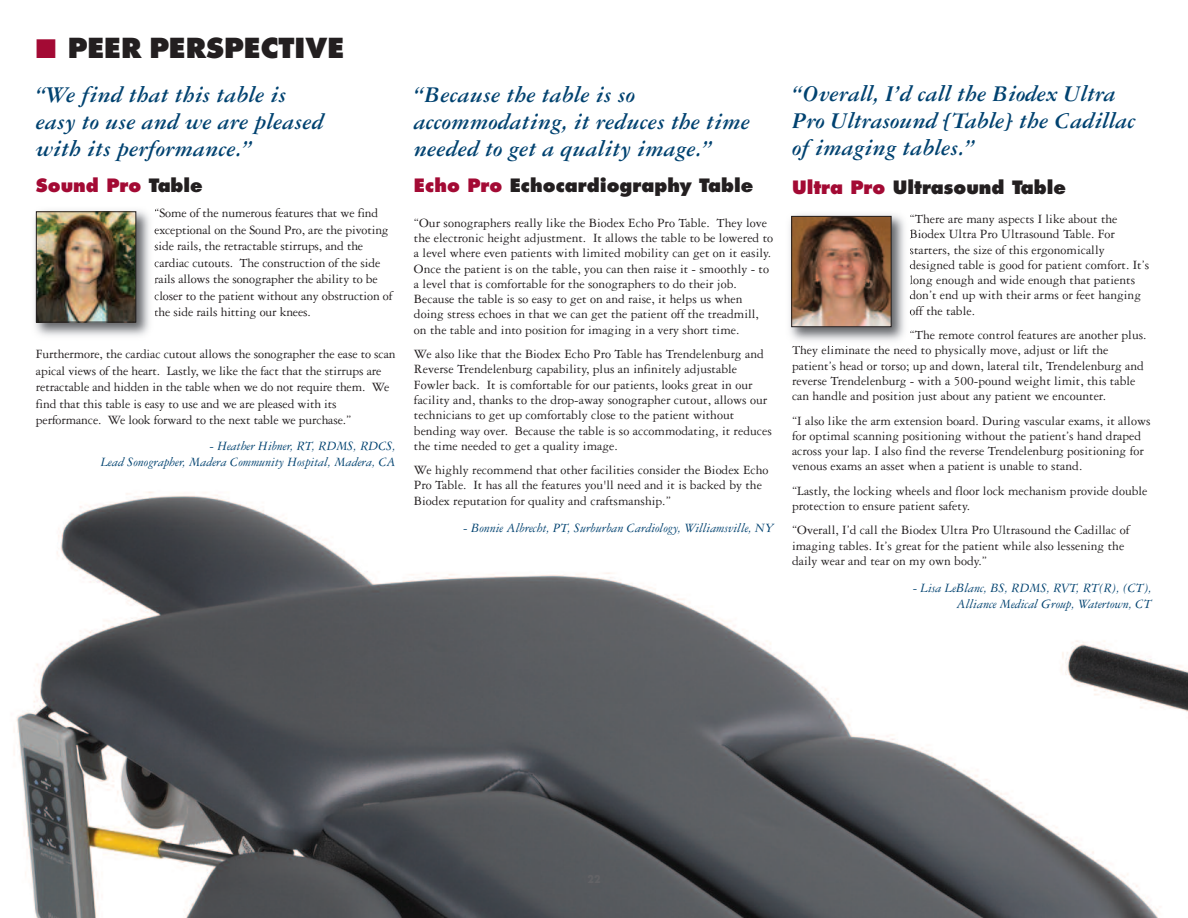
<style>
.page{position:relative;width:1188px;height:918px;background:#fff}
.page>*{position:absolute;margin:0;border:0;box-sizing:border-box;transform-origin:0 0}
.t1{font:800 27px "Futura";color:#231f20}
.t2{font:italic 700 24px/27px "Garamond Three";color:#004270}
.t3{font:800 18px "Futura";color:#231f20}
.t4{font:800 18px "Futura";color:#a30a34}
.t5{font:13.5px/15.3px "Garamond Three";color:#231f20}
.t6{font:italic 13.5px/16.5px "Garamond Three";color:#004270;text-align:right}
.s1{color:#a30a34}
.s2{color:#231f20}
</style>
<div class="page">
<img style="left:14px;top:491px;width:1174px;height:427px">
<img style="left:34px;top:210px;width:121px;height:126px">
<img style="left:38px;top:213px;width:96px;height:107px">
<div style="left:36px;top:211px;width:100px;height:111px;border:1px solid #231f20"></div>
<img style="left:789px;top:214px;width:122px;height:133px">
<img style="left:792px;top:346px;width:42px;height:1px">
<img style="left:793px;top:218px;width:97px;height:107px">
<div style="left:791px;top:216px;width:101px;height:111px;border:1px solid #231f20"></div>
<h1 class="t1" style="left:36px;top:36px;width:310px"><span class="s1">■</span> PEER PERSPECTIVE</h1>
<h2 class="t2" style="left:36px;top:83px;width:289px">“We find that this table is easy to use and we are pleased with its performance.”</h2>
<h3 class="t4" style="left:36px;top:177px;width:168px">Sound Pro <span class="s2">Table</span></h3>
<p class="t5" style="left:154px;top:206px;width:240px;line-height:16.5px">“Some of the numerous features that we find exceptional on the Sound Pro, are the pivoting side rails, the retractable stirrups, and the cardiac cutouts. The construction of the side rails allows the sonographer the ability to be closer to the patient without any obstruction of the side rails hitting our knees.</p>
<p class="t5" style="left:36px;top:347px;width:361px;line-height:16.5px">Furthermore, the cardiac cutout allows the sonographer the ease to scan apical views of the heart. Lastly, we like the fact that the stirrups are retractable and hidden in the table when we do not require them. We find that this table is easy to use and we are pleased with its performance. We look forward to the next table we purchase.”</p>
<p class="t6" style="left:101px;top:439px;width:297px">- Heather Hibner, RT, RDMS, RDCS,<br>Lead Sonographer, Madera Community Hospital, Madera, CA</p>
<h2 class="t2" style="left:414px;top:83px;width:338px">“Because the table is so accommodating, it reduces the time needed to get a quality image.”</h2>
<h3 class="t3" style="left:414px;top:177px;width:341px"><span class="s1">Echo Pro</span> Echocardiography Table</h3>
<p class="t5" style="left:414px;top:216px;width:361px">“Our sonographers really like the Biodex Echo Pro Table. They love the electronic height adjustment. It allows the table to be lowered to a level where even patients with limited mobility can get on it easily.<br>Once the patient is on the table, you can then raise it - smoothly - to a level that is comfortable for the sonographers to do their job.<br>Because the table is so easy to get on and raise, it helps us when doing stress echoes in that we can get the patient off the treadmill, on the table and into position for imaging in a very short time.</p>
<p class="t5" style="left:414px;top:348px;width:359px">We also like that the Biodex Echo Pro Table has Trendelenburg and Reverse Trendelenburg capability, plus an infinitely adjustable Fowler back. It is comfortable for our patients, looks great in our facility and, thanks to the drop-away sonographer cutout, allows our technicians to get up comfortably close to the patient without bending way over. Because the table is so accommodating, it reduces the time needed to get a quality image.</p>
<p class="t5" style="left:414px;top:464px;width:356px">We highly recommend that other facilities consider the Biodex Echo<br>Pro Table. It has all the features you'll need and it is backed by the<br>Biodex reputation for quality and craftsmanship.”</p>
<p class="t6" style="left:463px;top:521px;width:312px">- Bonnie Albrecht, PT, Surburban Cardiology, Williamsville, NY</p>
<h2 class="t2" style="left:792px;top:82px;width:345px">“Overall, I’d call the Biodex Ultra<br>Pro Ultrasound [Table] the Cadillac of imaging tables.”</h2>
<h3 class="t3" style="left:792px;top:180px;width:276px"><span class="s1">Ultra Pro</span> Ultrasound Table</h3>
<p class="t5" style="left:910px;top:212px;width:241px">“There are many aspects I like about the Biodex Ultra Pro Ultrasound Table. For starters, the size of this ergonomically designed table is good for patient comfort. It’s long enough and wide enough that patients don’t end up with their arms or feet hanging off the table.</p>
<p class="t5" style="left:792px;top:329px;width:356px;text-indent:118px">“The remote control features are another plus.<br>They eliminate the need to physically move, adjust or lift the patient’s head or torso; up and down, lateral tilt, Trendelenburg and reverse Trendelenburg - with a 500-pound weight limit, this table can handle and position just about any patient we encounter.</p>
<p class="t5" style="left:792px;top:414px;width:360px">“I also like the arm extension board. During vascular exams, it allows for optimal scanning positioning without the patient’s hand draped across your lap. I also find the reverse Trendelenburg positioning for venous exams an asset when a patient is unable to stand.</p>
<p class="t5" style="left:792px;top:484px;width:357px">“Lastly, the locking wheels and floor lock mechanism provide double protection to ensure patient safety.</p>
<p class="t5" style="left:792px;top:524px;width:339px">“Overall, I’d call the Biodex Ultra Pro Ultrasound the Cadillac of imaging tables. It’s great for the patient while also lessening the daily wear and tear on my own body.”</p>
<p class="t6" style="left:913px;top:581px;width:241px">- Lisa LeBlanc, BS, RDMS, RVT, RT(R), (CT),<br>Alliance Medical Group, Watertown, CT</p>
</div>
